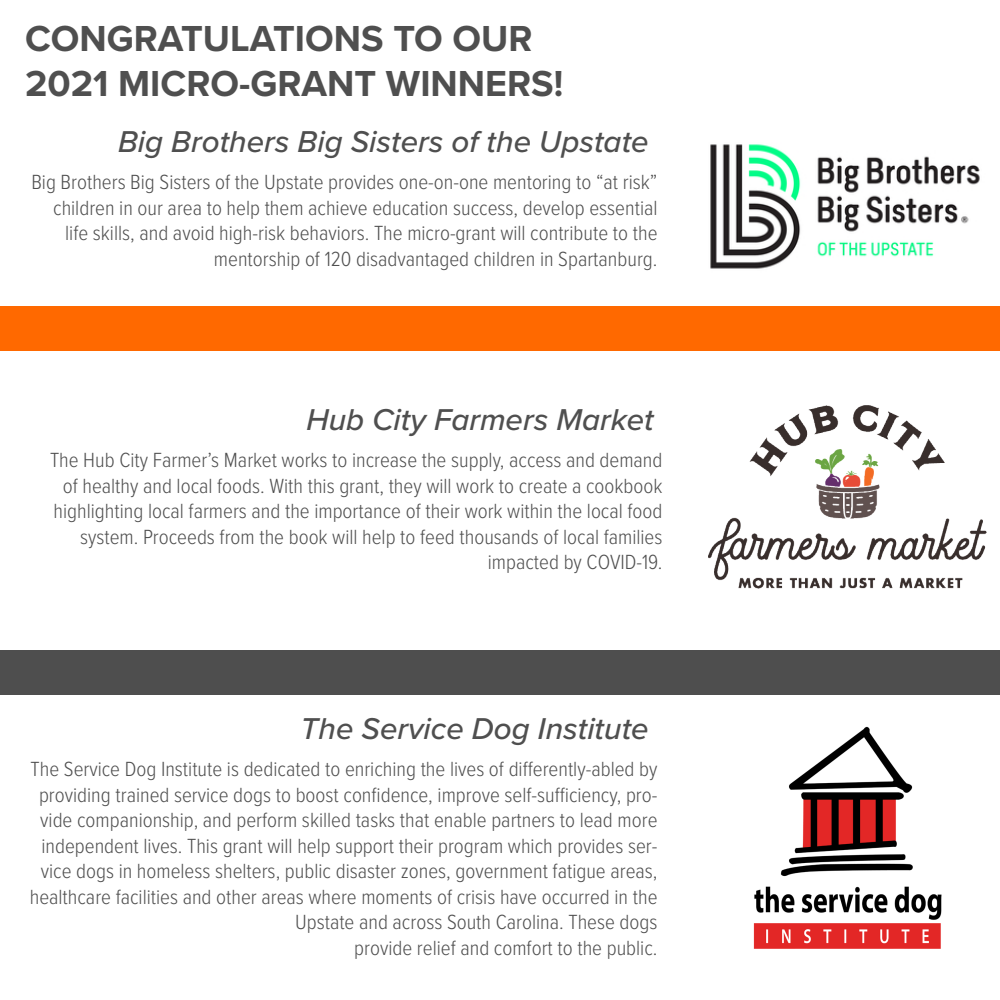
<style>
.page{position:relative;width:1000px;height:1000px;background:#fff}
.page>*{position:absolute;margin:0;border:0;box-sizing:border-box;transform-origin:0 0}
.t1{font:700 37.5px/45px "Proxima Nova";color:#4f4f4f}
.t2{font:italic 500 31.25px "Proxima Nova";color:#4f4f4f}
.t3{font:300 21.25px/25.5px "Proxima Nova Cond";color:#4f4f4f;text-align:right}
</style>
<div class="page">
<img style="left:710px;top:144px;width:270px;height:125px">
<img style="left:754px;top:727px;width:187px;height:222px">
<img style="left:709px;top:405px;width:277px;height:184px">
<div style="left:0;top:651px;width:999px;height:44px;background:#4e4e4e"></div>
<div style="left:0;top:306px;width:999px;height:45px;background:#ff6900"></div>
<p class="t1" style="left:25px;top:15px;width:540px">CONGRATULATIONS TO OUR<br>2021 MICRO-GRANT WINNERS!</p>
<p class="t2" style="left:118px;top:118px;width:532px">Big Brothers Big Sisters of the Upstate</p>
<p class="t3" style="left:31px;top:168px;width:628px">Big Brothers Big Sisters of the Upstate provides one-on-one mentoring to “at risk” children in our area to help them achieve education success, develop essential life skills, and avoid high-risk behaviors. The micro-grant will contribute to the mentorship of 120 disadvantaged children in Spartanburg.</p>
<p class="t2" style="left:306px;top:396px;width:349px">Hub City Farmers Market</p>
<p class="t3" style="left:50px;top:446px;width:614px">The Hub City Farmer’s Market works to increase the supply, access and demand of healthy and local foods. With this grant, they will work to create a cookbook highlighting local farmers and the importance of their work within the local food system. Proceeds from the book will help to feed thousands of local families impacted by COVID-19.</p>
<p class="t2" style="left:301px;top:705px;width:350px">The Service Dog Institute</p>
<p class="t3" style="left:30px;top:756px;width:629px">The Service Dog Institute is dedicated to enriching the lives of differently-abled by providing trained service dogs to boost confidence, improve self-sufficiency, pro&shy;vide companionship, and perform skilled tasks that enable partners to lead more independent lives. This grant will help support their program which provides ser&shy;vice dogs in homeless shelters, public disaster zones, government fatigue areas, healthcare facilities and other areas where moments of crisis have occurred in the Upstate and across South Carolina. These dogs</p>
<p class="t3" style="left:354px;top:934px;width:305px">provide relief and comfort to the public.</p>
</div>
